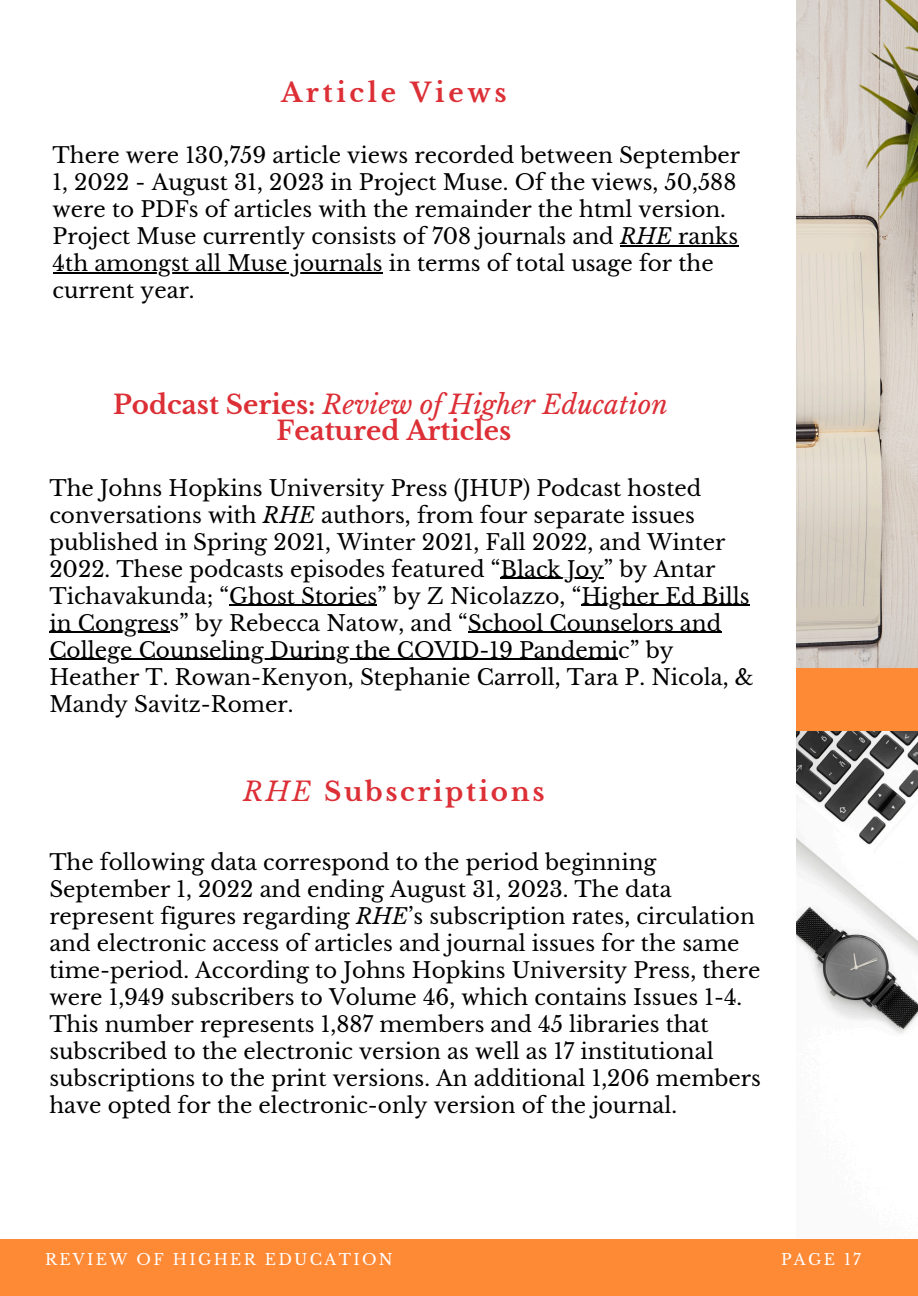
<style>
.page{position:relative;width:918px;height:1296px;background:#fff}
.page>*{position:absolute;margin:0;border:0;box-sizing:border-box;transform-origin:0 0}
.t1{font:700 26.1px/25.8px "Libre Baskerville";color:#dc2f36;text-align:center}
.t2{font:700 26.1px "Libre Baskerville";letter-spacing:.1em;color:#dc2f36}
.t3{font:700 26.1px "Libre Baskerville";letter-spacing:.14em;color:#dc2f36}
.t4{font:21.6px/27px "Libre Baskerville";color:#000}
.t5{font:15.45px "Libre Baskerville";letter-spacing:.15em;color:#fff}
.s1{font-style:italic}
.s2{font-weight:400;font-style:italic}
</style>
<div class="page">
<img style="left:797px;top:730px;width:121px;height:304px">
<div style="left:0;top:1239px;width:918px;height:57px;background:#ff8a36"></div>
<img style="left:797px;top:0;width:121px;height:668px">
<div style="left:797px;top:668px;width:121px;height:62px;background:#ff8a36"></div>
<hr style="left:620px;top:245px;width:52px;height:2px;background:#000">
<hr style="left:672px;top:245px;width:66px;height:2px;background:#000">
<hr style="left:53px;top:272px;width:329px;height:2px;background:#000">
<hr style="left:501px;top:578px;width:103px;height:1px;background:#000">
<hr style="left:229px;top:605px;width:148px;height:1px;background:#000">
<hr style="left:581px;top:605px;width:169px;height:1px;background:#000">
<hr style="left:49px;top:632px;width:120px;height:1px;background:#000">
<hr style="left:468px;top:632px;width:253px;height:1px;background:#000">
<hr style="left:49px;top:659px;width:569px;height:1px;background:#000">
<p class="t3" style="left:281px;top:77px;width:227px">Article Views</p>
<h2 class="t4" style="left:53px;top:142px;width:689px">There were 130,759 article views recorded between September 1, 2022 - August 31, 2023 in Project Muse. Of the views, 50,588 were to PDFs of articles with the remainder the html version.<br>Project Muse currently consists of 708 journals and <span class="s1">RHE</span> ranks</h2>
<p class="t4" style="left:53px;top:250px;width:663px">4th amongst all Muse journals in terms of total usage for the current year.</p>
<p class="t1" style="left:113px;top:392px;width:556px">Podcast Series: <span class="s2">Review of Higher Education<br></span>Featured Articles</p>
<h4 class="t4" style="left:49px;top:475px;width:678px">The Johns Hopkins University Press (JHUP) Podcast hosted conversations with <span class="s1">RHE</span> authors, from four separate issues published in Spring 2021, Winter 2021, Fall 2022, and Winter 2022. These podcasts episodes featured “Black Joy” by Antar</h4>
<h4 class="t4" style="left:49px;top:583px;width:706px">Tichavakunda; “Ghost Stories” by Z Nicolazzo, “Higher Ed Bills in Congress” by Rebecca Natow, and “School Counselors and College Counseling During the COVID-19 Pandemic” by Heather T. Rowan-Kenyon, Stephanie Carroll, Tara P. Nicola, &amp; Mandy Savitz-Romer.</h4>
<p class="t2" style="left:243px;top:776px;width:303px"><span class="s2">RHE</span> Subscriptions</p>
<p class="t4" style="left:49px;top:849px;width:713px">The following data correspond to the period beginning September 1, 2022 and ending August 31, 2023. The data represent figures regarding <span class="s1">RHE</span>’s subscription rates, circulation and electronic access of articles and journal issues for the same time-period. According to Johns Hopkins University Press, there were 1,949 subscribers to Volume 46, which contains Issues 1-4.<br>This number represents 1,887 members and 45 libraries that subscribed to the electronic version as well as 17 institutional subscriptions to the print versions. An additional 1,206 members have opted for the electronic-only version of the journal.</p>
<h3 class="t5" style="left:45px;top:1250px;width:349px">REVIEW OF HIGHER EDUCATION</h3>
<p class="t5" style="left:781px;top:1250px;width:81px">PAGE 17</p>
</div>
